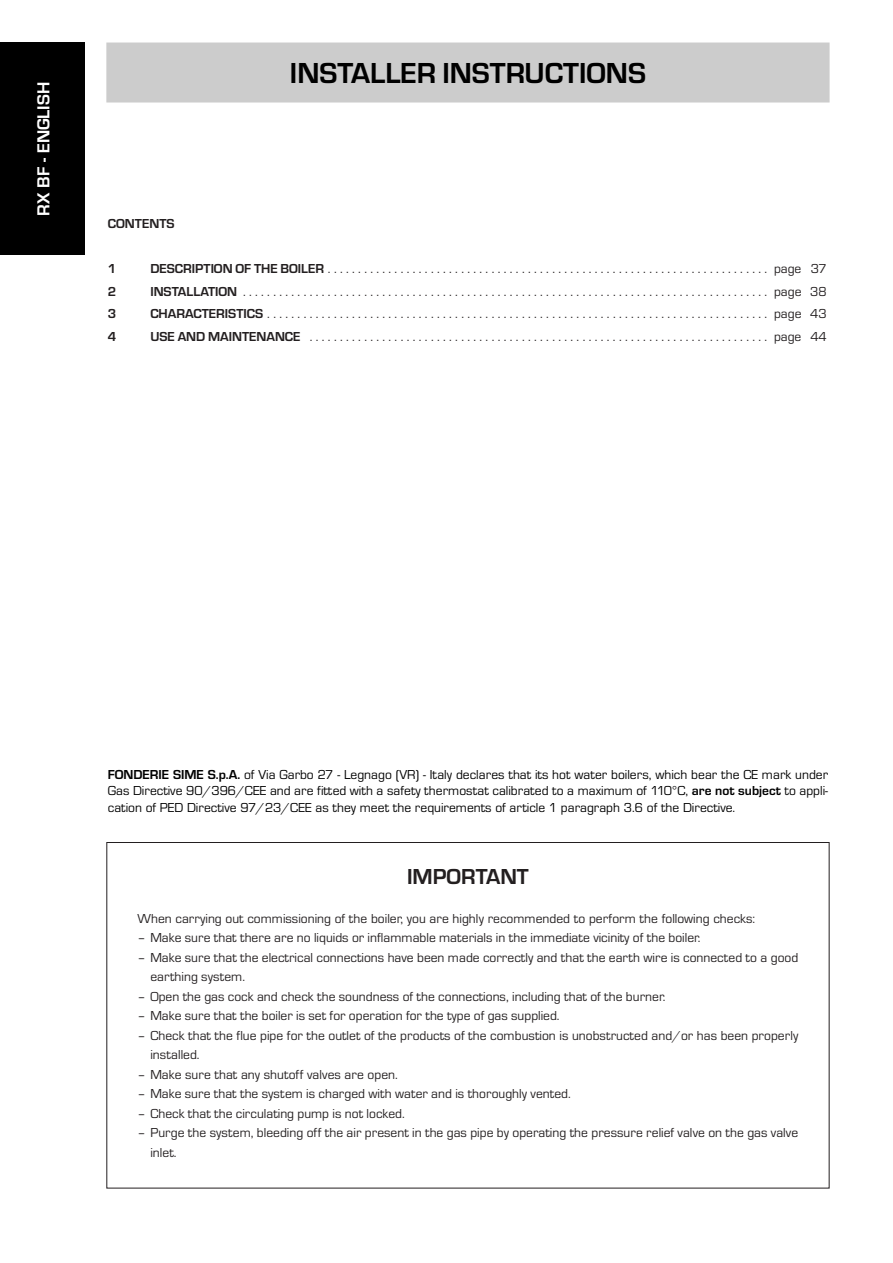
<style>
.page{position:relative;width:893px;height:1263px;background:#fff}
.page>*{position:absolute;margin:0;border:0;box-sizing:border-box;transform-origin:0 0}
.t1{font:700 30px "Eurostile T";color:#000}
.t2{font:700 22.5px "Eurostile T";color:#231f20}
.t3{font:700 18px "Eurostile T";color:#fff}
.t4{font:13.5px/19.5px "Eurostile T";color:#231f20}
.t5{font:13.5px/16.5px "Eurostile T";color:#000;text-align:justify}
.t6{font:700 13.5px "Eurostile T";color:#231f20}
.s1{font-weight:700}
</style>
<div class="page">
<div style="left:106px;top:43px;width:723px;height:60px;background:#ccc"></div>
<div style="left:0;top:43px;width:85px;height:212px;background:#000"></div>
<h3 class="t3" style="left:38px;top:216px;width:135px;rotate:-90deg">RX BF - ENGLISH</h3>
<h1 class="t1" style="left:290px;top:63px;width:357px">INSTALLER INSTRUCTIONS</h1>
<p class="t6" style="left:108px;top:219px;width:68px">CONTENTS</p>
<p class="t6" style="left:108px;top:264px;width:10px">1</p>
<p class="t4" style="left:150px;top:260px;width:678px"><span class="s1">DESCRIPTION OF THE BOILER</span> . . . . . . . . . . . . . . . . . . . . . . . . . . . . . . . . . . . . . . . . . . . . . . . . . . . . . . . . . . . . . . . . . . . . . . . . . page 37</p>
<p class="t6" style="left:108px;top:287px;width:10px">2</p>
<p class="t4" style="left:150px;top:283px;width:678px"><span class="s1">INSTALLATION</span> . . . . . . . . . . . . . . . . . . . . . . . . . . . . . . . . . . . . . . . . . . . . . . . . . . . . . . . . . . . . . . . . . . . . . . . . . . . . . . . . . . . . . . . page 38</p>
<p class="t6" style="left:108px;top:309px;width:10px">3</p>
<p class="t4" style="left:150px;top:305px;width:678px"><span class="s1">CHARACTERISTICS</span> . . . . . . . . . . . . . . . . . . . . . . . . . . . . . . . . . . . . . . . . . . . . . . . . . . . . . . . . . . . . . . . . . . . . . . . . . . . . . . . . . . . page 43</p>
<p class="t6" style="left:108px;top:332px;width:10px">4</p>
<p class="t4" style="left:150px;top:328px;width:678px"><span class="s1">USE AND MAINTENANCE</span> . . . . . . . . . . . . . . . . . . . . . . . . . . . . . . . . . . . . . . . . . . . . . . . . . . . . . . . . . . . . . . . . . . . . . . . . . . . . page 44</p>
<p class="t5" style="left:108px;top:767px;width:721px"><span class="s1">FONDERIE SIME S.p.A.</span> of Via Garbo 27 - Legnago (VR) - Italy declares that its hot water boilers, which bear the CE mark under Gas Directive 90/396/CEE and are fitted with a safety thermostat calibrated to a maximum of 110°C, <span class="s1">are not subject</span> to appli&shy;cation of PED Directive 97/23/CEE as they meet the requirements of article 1 paragraph 3.6 of the Directive.</p>
<h2 class="t2" style="left:407px;top:869px;width:123px">IMPORTANT</h2>
<p class="t4" style="left:138px;top:910px;width:619px">When carrying out commissioning of the boiler, you are highly recommended to perform the following checks:</p>
<p class="t4" style="left:138px;top:929px;width:564px">– Make sure that there are no liquids or inflammable materials in the immediate vicinity of the boiler.</p>
<p class="t4" style="left:150px;top:949px;width:649px;text-indent:-13px">– Make sure that the electrical connections have been made correctly and that the earth wire is connected to a good earthing system.</p>
<p class="t4" style="left:138px;top:988px;width:529px">– Open the gas cock and check the soundness of the connections, including that of the burner.</p>
<p class="t4" style="left:138px;top:1007px;width:423px">– Make sure that the boiler is set for operation for the type of gas supplied.</p>
<p class="t4" style="left:150px;top:1027px;width:649px;text-indent:-13px">– Check that the flue pipe for the outlet of the products of the combustion is unobstructed and/or has been properly installed.</p>
<p class="t4" style="left:138px;top:1066px;width:262px">– Make sure that any shutoff valves are open.</p>
<p class="t4" style="left:138px;top:1085px;width:434px">– Make sure that the system is charged with water and is thoroughly vented.</p>
<p class="t4" style="left:138px;top:1105px;width:268px">– Check that the circulating pump is not locked.</p>
<p class="t4" style="left:150px;top:1124px;width:649px;text-indent:-13px">– Purge the system, bleeding off the air present in the gas pipe by operating the pressure relief valve on the gas valve inlet.</p>
</div>
